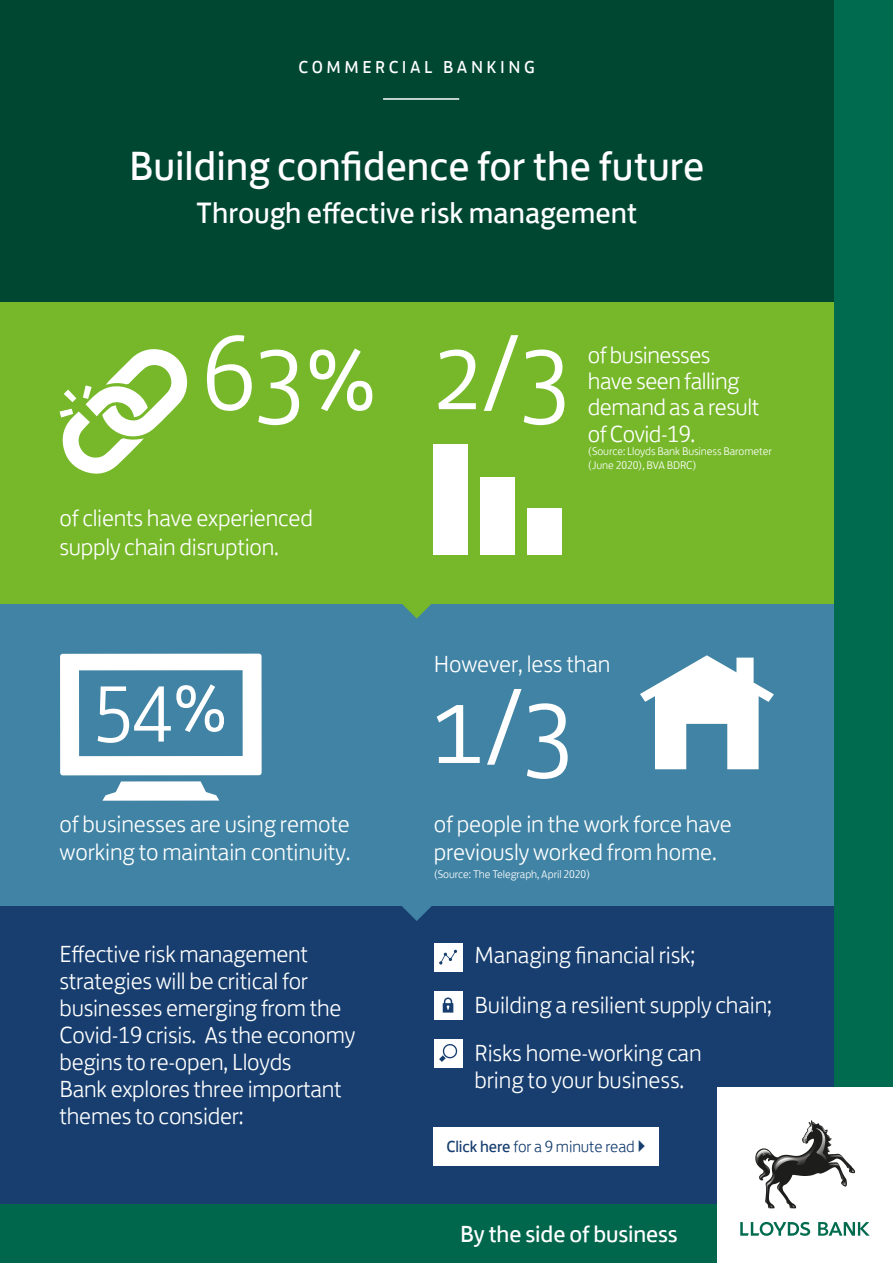
<style>
.page{position:relative;width:893px;height:1263px;background:#004731}
.page>*{position:absolute;margin:0;border:0;box-sizing:border-box;transform-origin:0 0}
.t1{font:300 107.25px "Lloyds Bank Jack";color:#fff}
.t2{font:300 81.75px "Lloyds Bank Jack";color:#fff}
.t3{font:42px "Lloyds Bank Jack";color:#fff}
.t4{font:30.3px "Lloyds Bank Jack";color:#fff}
.t5{font:300 24px/27px "Lloyds Bank Jack";letter-spacing:-.01em;color:#fff}
.t6{font:24px "Lloyds Bank Jack";letter-spacing:-.005em;color:#fff}
.t7{font:17.85px "Lloyds Bank Jack";letter-spacing:.2em;color:#fff}
.t8{font:300 16.5px "Lloyds Bank Jack";letter-spacing:-.005em;color:#173e6f}
.t9{font:300 11.4px/13.5px "Lloyds Bank Jack";letter-spacing:-.005em;color:#fff}
.s1{font-weight:400}
</style>
<div class="page">
<div style="left:0;top:604px;width:893px;height:302px;background:#4083a4"></div>
<div style="left:0;top:302px;width:893px;height:302px;background:#76b82a"></div>
<div style="left:0;top:906px;width:893px;height:302px;background:#173e6f"></div>
<div style="left:834px;top:0;width:59px;height:1263px;background:#006b4e"></div>
<div style="left:0;top:1204px;width:893px;height:59px;background:#00674c"></div>
<div style="left:717px;top:1087px;width:176px;height:176px;background:#fff"></div>
<img style="left:755px;top:1120px;width:59px;height:60px">
<img style="left:803px;top:1126px;width:10px;height:15px">
<svg style="left:757px;top:1150px;width:53px;height:21px"></svg>
<svg style="left:740px;top:1222px;width:70px;height:14px"></svg>
<svg style="left:818px;top:1222px;width:52px;height:14px"></svg>
<svg style="left:816px;top:1128px;width:12px;height:35px"></svg>
<svg style="left:843px;top:1181px;width:3px;height:4px"></svg>
<hr style="left:383px;top:98px;width:76px;height:2px;background:#fff">
<svg style="left:402px;top:604px;width:29px;height:15px"></svg>
<svg style="left:402px;top:906px;width:30px;height:15px"></svg>
<div style="left:434px;top:1127px;width:225px;height:38px;background:#fff"></div>
<div style="left:434px;top:1039px;width:28px;height:28px;background:#fff"></div>
<svg style="left:439px;top:1044px;width:18px;height:18px"></svg>
<div style="left:434px;top:991px;width:28px;height:28px;background:#fff"></div>
<svg style="left:443px;top:997px;width:10px;height:15px"></svg>
<div style="left:434px;top:943px;width:28px;height:28px;background:#fff"></div>
<svg style="left:439px;top:950px;width:18px;height:14px"></svg>
<svg style="left:60px;top:349px;width:128px;height:125px"></svg>
<div style="left:480px;top:477px;width:35px;height:77px;background:#fff"></div>
<div style="left:434px;top:444px;width:34px;height:110px;background:#fff"></div>
<div style="left:527px;top:508px;width:34px;height:46px;background:#fff"></div>
<svg style="left:60px;top:654px;width:202px;height:121px"></svg>
<svg style="left:102px;top:781px;width:117px;height:20px"></svg>
<svg style="left:640px;top:655px;width:134px;height:114px"></svg>
<p class="t7" style="left:298px;top:53px;width:238px">COMMERCIAL BANKING</p>
<h3 class="t3" style="left:129px;top:132px;width:577px">Building confidence for the future</h3>
<p class="t4" style="left:196px;top:188px;width:443px">Through effective risk management</p>
<h1 class="t1" style="left:202px;top:287px;width:370px">63% 2/3</h1>
<p class="t5" style="left:60px;top:501px;width:255px;line-height:28.5px">of clients have experienced supply chain disruption.</p>
<p class="t5" style="left:588px;top:339px;width:173px;line-height:26.2px">of businesses have seen falling demand as a result of Covid-19.</p>
<p class="t9" style="left:588px;top:443px;width:185px">(Source: Lloyds Bank Business Barometer (June 2020), BVA BDRC)</p>
<h2 class="t2" style="left:94px;top:638px;width:136px">54%</h2>
<p class="t5" style="left:60px;top:807px;width:292px;line-height:28.5px">of businesses are using remote working to maintain continuity.</p>
<p class="t5" style="left:60px;top:938px;width:297px">Effective risk management strategies will be critical for businesses emerging from the<br>Covid-19 crisis. As the economy begins to re-open, Lloyds<br>Bank explores three important themes to consider:</p>
<p class="t5" style="left:434px;top:648px;width:178px">However, less than</p>
<h1 class="t1" style="left:431px;top:641px;width:144px">1/3</h1>
<p class="t5" style="left:434px;top:807px;width:300px;line-height:28.5px">of people in the work force have previously worked from home.</p>
<p class="t9" style="left:434px;top:866px;width:158px">(Source: The Telegraph, April 2020)</p>
<p class="t5" style="left:475px;top:927px;width:299px;line-height:50.4px">Managing financial risk;<br>Building a resilient supply chain;</p>
<p class="t5" style="left:475px;top:1037px;width:229px">Risks home-working can bring to your business.</p>
<p class="t8" style="left:446px;top:1134px;width:190px"><span class="s1">Click here</span> for a 9 minute read</p>
<p class="t6" style="left:460px;top:1215px;width:219px">By the side of business</p>
</div>
